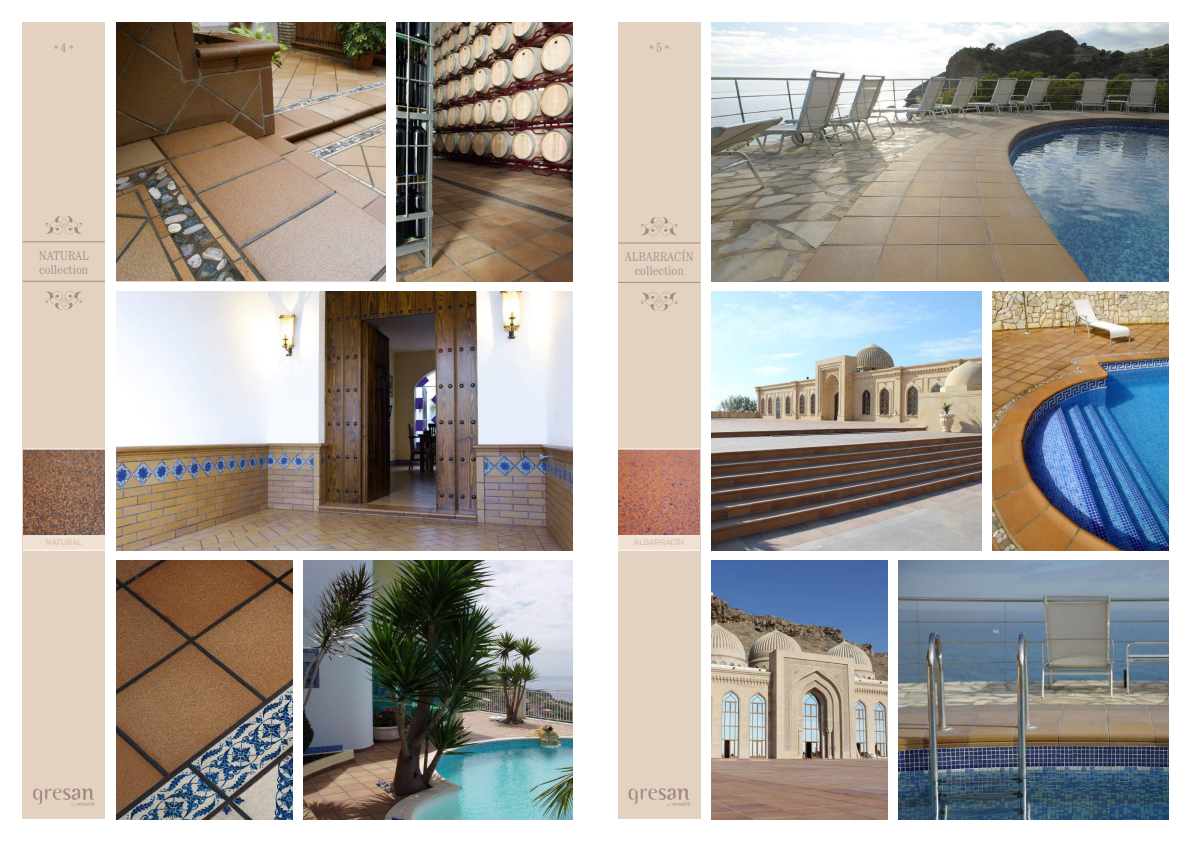
<style>
.page{position:relative;width:1191px;height:842px;background:#fff}
.page>*{position:absolute;margin:0;border:0;box-sizing:border-box;transform-origin:0 0}
.t1{font:300 condensed 13px/14px "Century";color:#a38c80;text-align:center}
.t2{font:300 condensed 10px "Century";color:#a38c80}
.t3{font:8px "Colfax";color:#d1b399}
.s1{font-size:13px}
</style>
<div class="page">
<div style="left:618px;top:23px;width:82px;height:796px;background:#e3d1c2"></div>
<div style="left:23px;top:23px;width:82px;height:796px;background:#e3d1c2"></div>
<img style="left:992px;top:292px;width:176px;height:259px">
<img style="left:711px;top:560px;width:176px;height:259px">
<img style="left:711px;top:292px;width:270px;height:259px">
<img style="left:899px;top:560px;width:269px;height:259px">
<img style="left:711px;top:23px;width:457px;height:259px">
<svg style="left:628px;top:788px;width:62px;height:18px"></svg>
<hr style="left:618px;top:242px;width:82px;height:1px;background:#a38c80">
<hr style="left:618px;top:282px;width:82px;height:1px;background:#a38c80">
<svg style="left:640px;top:217px;width:38px;height:18px"></svg>
<svg style="left:640px;top:292px;width:38px;height:19px"></svg>
<div style="left:618px;top:535px;width:82px;height:15px;background:#f0e0d0"></div>
<img style="left:618px;top:450px;width:82px;height:85px">
<hr style="left:618px;top:535px;width:82px;height:1px;background:#fff">
<hr style="left:618px;top:449px;width:82px;height:1px;background:#fff">
<hr style="left:618px;top:550px;width:82px;height:1px;background:#fff">
<img style="left:116px;top:292px;width:457px;height:259px">
<img style="left:303px;top:560px;width:270px;height:259px">
<img style="left:397px;top:23px;width:176px;height:259px">
<img style="left:116px;top:560px;width:176px;height:259px">
<img style="left:116px;top:23px;width:270px;height:258px">
<hr style="left:23px;top:241px;width:82px;height:1px;background:#a38c80">
<hr style="left:23px;top:281px;width:82px;height:1px;background:#a38c80">
<svg style="left:45px;top:216px;width:37px;height:18px"></svg>
<svg style="left:45px;top:291px;width:37px;height:19px"></svg>
<svg style="left:33px;top:788px;width:62px;height:18px"></svg>
<div style="left:23px;top:535px;width:82px;height:15px;background:#f0e0d0"></div>
<img style="left:23px;top:450px;width:82px;height:85px">
<hr style="left:23px;top:535px;width:82px;height:1px;background:#fff">
<hr style="left:23px;top:449px;width:82px;height:1px;background:#fff">
<hr style="left:23px;top:550px;width:82px;height:1px;background:#fff">
<p class="t2" style="left:54px;top:43px;width:21px">* <span class="s1">4</span> *</p>
<p class="t2" style="left:649px;top:43px;width:21px">* <span class="s1">5</span> *</p>
<p class="t1" style="left:39px;top:248px;width:51px;text-align:left">NATURAL collection</p>
<p class="t3" style="left:46px;top:538px;width:38px">NATURAL</p>
<p class="t1" style="left:625px;top:249px;width:70px">ALBARRACÍN collection</p>
<p class="t3" style="left:634px;top:538px;width:52px">ALBARRACÍN</p>
</div>
